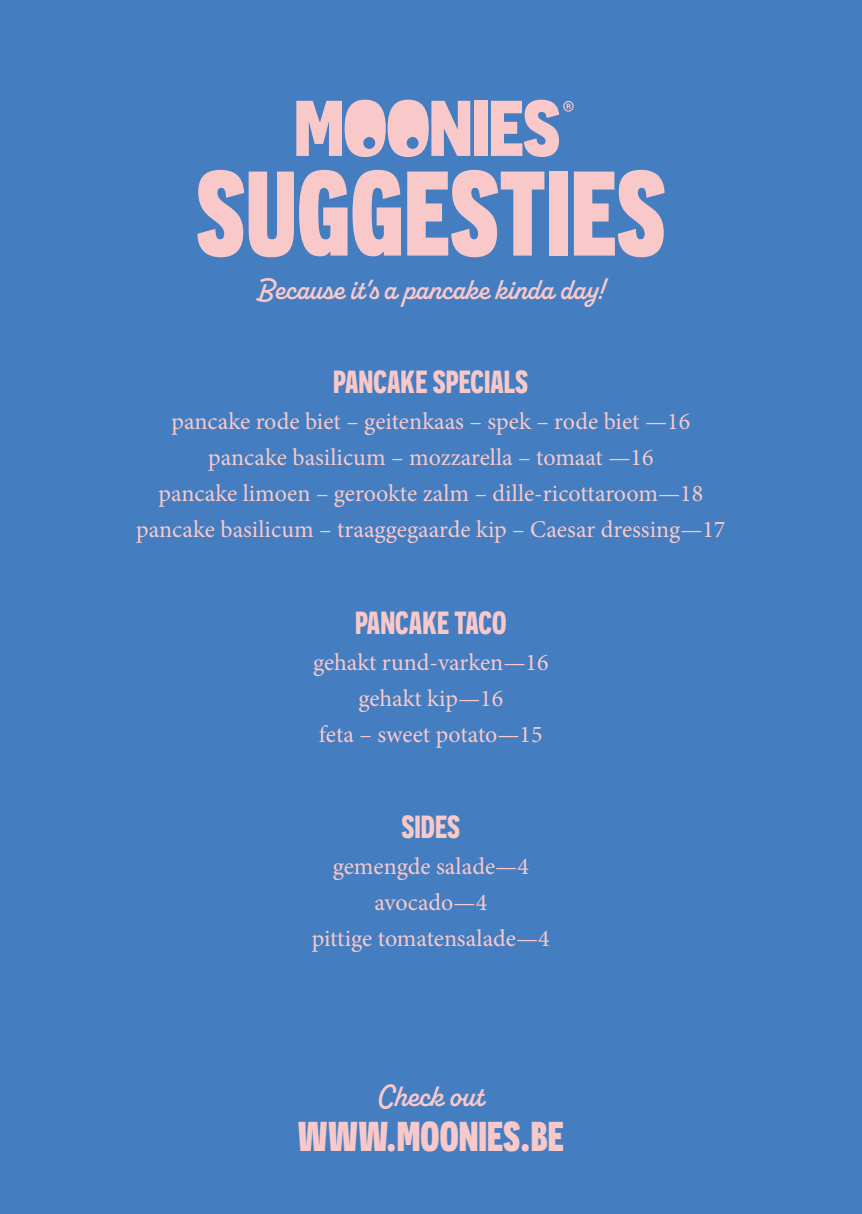
<style>
.page{position:relative;width:862px;height:1214px;background:#fff}
.page>*{position:absolute;margin:0;border:0;box-sizing:border-box;transform-origin:0 0}
.Big_title{font:800 120px "Novecentosanscondensed";color:#f9c9ca}
.CTA{font:800 41.6px "Novecentosanscondensed";color:#f9c9ca}
.Brood{font:700 32px "Novecentosanscondensed";color:#f9c9ca}
.Playful{font:600 31.2px "Alkaline";color:#f9c9ca}
.Playful-2{font:600 30px "Alkaline";color:#f9c9ca}
.List{font:24px "Minion Pro";color:#f9c9ca}
</style>
<div class="page">
<div style="left:0;top:0;width:862px;height:1213px;background:#447dc0"></div>
<div style="left:474px;top:101px;width:13px;height:55px;background:#f9c9ca"></div>
<svg style="left:296px;top:100px;width:174px;height:57px"></svg>
<svg style="left:491px;top:100px;width:82px;height:57px"></svg>
<p class="Big_title" style="left:196px;top:141px;width:472px">SUGGESTIES</p>
<p class="Playful-2" style="left:258px;top:271px;width:346px">Because it’s a pancake kinda day!</p>
<p class="Brood" style="left:333px;top:363px;width:196px">PANCAKE SPECIALS</p>
<p class="List" style="left:171px;top:405px;width:520px">pancake rode biet – geitenkaas – spek – rode biet —16</p>
<p class="List" style="left:208px;top:441px;width:447px">pancake basilicum – mozzarella – tomaat —16</p>
<p class="List" style="left:158px;top:477px;width:546px">pancake limoen – gerookte zalm – dille-ricottaroom—18</p>
<p class="List" style="left:136px;top:513px;width:591px">pancake basilicum – traaggegaarde kip – Caesar dressing—17</p>
<p class="Brood" style="left:355px;top:603px;width:153px">PANCAKE TACO</p>
<p class="List" style="left:313px;top:646px;width:237px">gehakt rund-varken—16</p>
<p class="List" style="left:358px;top:682px;width:146px">gehakt kip—16</p>
<p class="List" style="left:319px;top:718px;width:225px">feta – sweet potato—15</p>
<p class="Brood" style="left:401px;top:808px;width:60px">SIDES</p>
<p class="List" style="left:333px;top:850px;width:198px">gemengde salade—4</p>
<p class="List" style="left:374px;top:886px;width:114px">avocado—4</p>
<p class="List" style="left:312px;top:922px;width:239px">pittige tomatensalade—4</p>
<p class="Playful" style="left:377px;top:1076px;width:108px">Check out</p>
<p class="CTA" style="left:298px;top:1111px;width:268px">WWW.MOONIES.BE</p>
</div>
